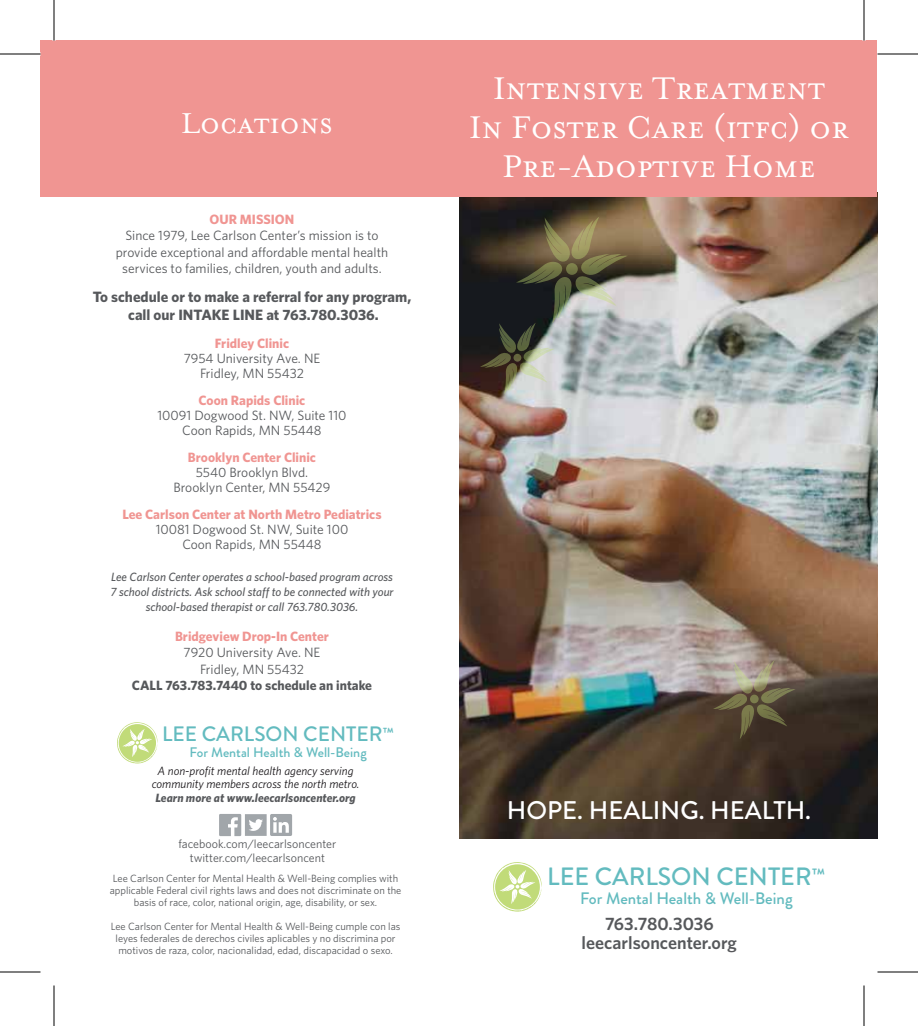
<style>
.page{position:relative;width:918px;height:1026px;background:#fff}
.page>*{position:absolute;margin:0;border:0;box-sizing:border-box;transform-origin:0 0}
.t1{font:36px/39px "Mrs Eaves Small Caps";color:#fff;text-align:center}
.t2{font:33px "Mrs Eaves Small Caps";color:#fff}
.t3{font:500 25.5px "Brandon Grotesque";color:#fff}
.t4{font:500 25.05px "Brandon Grotesque";color:#63bbbf}
.t5{font:500 20.85px "Brandon Grotesque";color:#63bbbf}
.t6{font:600 18px/19.5px "Whitney";color:#56585b;text-align:center}
.t7{font:500 16.65px "Brandon Grotesque";color:#63bbbf}
.t8{font:700 15px/18px "Whitney";color:#56585b;text-align:center}
.t9{font:500 13.8px "Brandon Grotesque";color:#63bbbf}
.t10{font:13.5px/15px "Whitney";color:#56585b;text-align:center}
.t11{font:700 13.5px "Whitney";color:#f09592}
.t12{font:700 13.5px "Whitney";color:#56585b}
.t13{font:italic 500 12px/15px "Whitney";color:#56585b;text-align:center}
.t14{font:italic 12px/13.5px "Whitney";color:#1b181b;text-align:center}
.t15{font:12px/13.5px "Whitney";color:#56585b;text-align:center}
.t16{font:italic 700 12px "Whitney";color:#56585b}
.t17{font:10.5px/12px "Whitney";color:#56585b;text-align:center}
.s1{font-size:16.05px}
.s2{font-size:19.2px}
</style>
<div class="page">
<img style="left:460px;top:197px;width:418px;height:642px">
<div style="left:40px;top:41px;width:838px;height:156px;background:#f09592"></div>
<svg style="left:713px;top:660px;width:83px;height:79px;background:#726653"></svg>
<div style="left:750px;top:695px;width:9px;height:8px;background:#7b7d4d;border-radius:50%"></div>
<svg style="left:480px;top:217px;width:148px;height:177px;background:#706f63"></svg>
<div style="left:566px;top:263px;width:12px;height:12px;background:#747745;border-radius:50%"></div>
<svg style="left:493px;top:862px;width:49px;height:50px"></svg>
<svg style="left:219px;top:814px;width:73px;height:22px"></svg>
<svg style="left:117px;top:722px;width:41px;height:41px"></svg>
<svg style="left:0;top:53px;width:40px;height:1px"></svg>
<svg style="left:878px;top:53px;width:40px;height:1px"></svg>
<svg style="left:0;top:971px;width:40px;height:1px"></svg>
<svg style="left:878px;top:971px;width:40px;height:1px"></svg>
<svg style="left:53px;top:0;width:1px;height:40px"></svg>
<svg style="left:53px;top:986px;width:1px;height:40px"></svg>
<svg style="left:863px;top:0;width:1px;height:40px"></svg>
<svg style="left:863px;top:986px;width:1px;height:40px"></svg>
<hr style="left:0;top:54px;width:40px;height:1px;background:#000">
<hr style="left:878px;top:54px;width:40px;height:1px;background:#000">
<hr style="left:0;top:972px;width:40px;height:1px;background:#000">
<hr style="left:878px;top:972px;width:40px;height:1px;background:#000">
<hr style="left:54px;top:0;width:1px;height:40px;background:#000">
<hr style="left:54px;top:986px;width:1px;height:40px;background:#000">
<hr style="left:864px;top:0;width:1px;height:40px;background:#000">
<hr style="left:864px;top:986px;width:1px;height:40px;background:#000">
<h2 class="t2" style="left:181px;top:106px;width:153px">Locations</h2>
<p class="t11" style="left:210px;top:211px;width:86px">OUR MISSION</p>
<p class="t10" style="left:116px;top:227px;width:274px;line-height:16.5px">Since 1979, Lee Carlson Center’s mission is to provide exceptional and affordable mental health services to families, children, youth and adults.</p>
<h3 class="t8" style="left:93px;top:287px;width:320px">To schedule or to make a referral for any program, call our INTAKE LINE at 763.780.3036.</h3>
<p class="t11" style="left:215px;top:335px;width:76px">Fridley Clinic</p>
<p class="t10" style="left:184px;top:351px;width:138px">7954 University Ave. NE<br>Fridley, MN 55432</p>
<p class="t11" style="left:199px;top:392px;width:108px">Coon Rapids Clinic</p>
<p class="t10" style="left:157px;top:408px;width:191px">10091 Dogwood St. NW, Suite 110<br>Coon Rapids, MN 55448</p>
<p class="t11" style="left:188px;top:449px;width:130px">Brooklyn Center Clinic</p>
<p class="t10" style="left:174px;top:465px;width:158px">5540 Brooklyn Blvd.<br>Brooklyn Center, MN 55429</p>
<p class="t11" style="left:122px;top:506px;width:261px">Lee Carlson Center at North Metro Pediatrics</p>
<p class="t10" style="left:156px;top:522px;width:194px">10081 Dogwood St. NW, Suite 100<br>Coon Rapids, MN 55448</p>
<p class="t13" style="left:110px;top:569px;width:285px">Lee Carlson Center operates a school-based program across<br>7 school districts. Ask school staff to be connected with your school-based therapist or call 763.780.3036.</p>
<p class="t11" style="left:175px;top:628px;width:155px">Bridgeview Drop-In Center</p>
<p class="t10" style="left:184px;top:644px;width:138px;line-height:16.5px">7920 University Ave. NE<br>Fridley, MN 55432</p>
<p class="t12" style="left:132px;top:677px;width:242px">CALL 763.783.7440 to schedule an intake</p>
<h3 class="t5" style="left:162px;top:719px;width:233px">LEE CARLSON CENTER<span class="s1">™</span></h3>
<h3 class="t9" style="left:190px;top:743px;width:179px">For Mental Health &amp; Well-Being</h3>
<p class="t14" style="left:152px;top:764px;width:209px">A non-profit mental health agency serving community members across the north metro.</p>
<p class="t16" style="left:155px;top:791px;width:202px">Learn more at www.leecarlsoncenter.org</p>
<p class="t15" style="left:178px;top:837px;width:159px">facebook.com/leecarlsoncenter twitter.com/leecarlsoncent</p>
<p class="t17" style="left:110px;top:872px;width:293px">Lee Carlson Center for Mental Health &amp; Well-Being complies with applicable Federal civil rights laws and does not discriminate on the basis of race, color, national origin, age, disability, or sex.</p>
<p class="t17" style="left:111px;top:920px;width:291px">Lee Carlson Center for Mental Health &amp; Well-Being cumple con las leyes federales de derechos civiles aplicables y no discrimina por motivos de raza, color, nacionalidad, edad, discapacidad o sexo.</p>
<h1 class="t1" style="left:469px;top:69px;width:381px">Intensive Treatment<br>In Foster Care (itfc) or<br>Pre-Adoptive Home</h1>
<h3 class="t3" style="left:507px;top:793px;width:306px">HOPE. HEALING. HEALTH.</h3>
<h3 class="t4" style="left:547px;top:859px;width:280px">LEE CARLSON CENTER<span class="s2">™</span></h3>
<h3 class="t7" style="left:580px;top:887px;width:214px">For Mental Health &amp; Well-Being</h3>
<h3 class="t6" style="left:582px;top:913px;width:157px">763.780.3036 leecarlsoncenter.org</h3>
</div>
